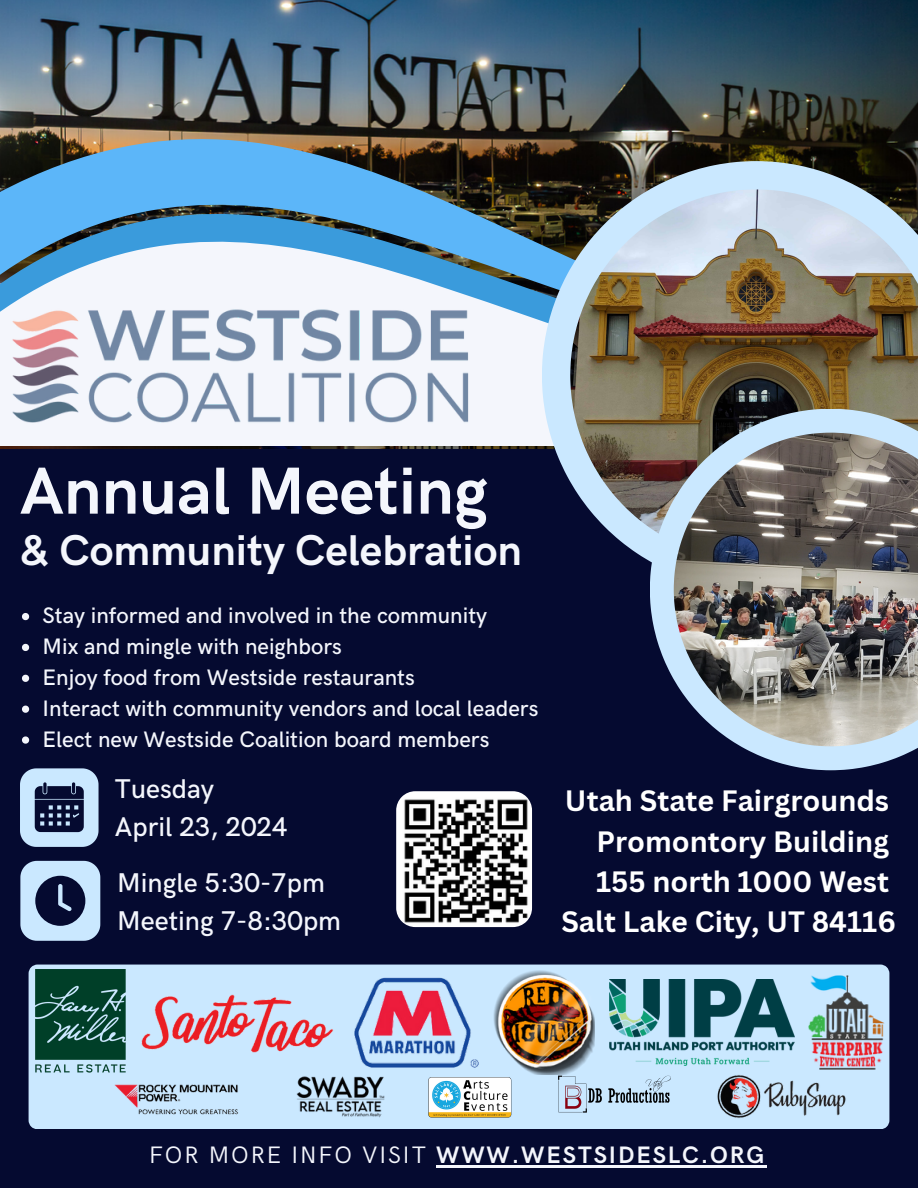
<style>
.page{position:relative;width:918px;height:1188px;background:#050a30}
.page>*{position:absolute;margin:0;border:0;box-sizing:border-box;transform-origin:0 0}
.t1{font:700 66.75px "HK Grotesk";color:#f4f6fc}
.t2{font:700 43.2px "HK Grotesk";color:#f4f6fc}
.t3{font:700 28.65px/40px "Canva Sans";color:#fff;text-align:right}
.t4{font:500 27.15px/37.7px "HK Grotesk";color:#f4f6fc}
.t5{font:700 23.85px "HK Grotesk";letter-spacing:.08em;color:#f4f6fc}
.t6{font:500 22.5px "HK Grotesk";color:#f4f6fc}
.s1{font-weight:400}
</style>
<div class="page">
<svg style="left:0;top:0;width:912px;height:105px;background:#415f74"></svg>
<svg style="left:0;top:105px;width:918px;height:28px;background:#4d4b43"></svg>
<img style="left:0;top:133px;width:918px;height:103px">
<svg style="left:542px;top:161px;width:376px;height:401px;background:#627280"></svg>
<img style="left:570px;top:189px;width:348px;height:372px">
<svg style="left:650px;top:409px;width:268px;height:361px"></svg>
<img style="left:674px;top:433px;width:244px;height:313px">
<img style="left:0;top:236px;width:542px;height:213px">
<svg style="left:20px;top:768px;width:79px;height:79px"></svg>
<svg style="left:20px;top:861px;width:80px;height:80px"></svg>
<div style="left:29px;top:965px;width:860px;height:164px;background:#cae8ff"></div>
<img style="left:428px;top:1075px;width:84px;height:43px">
<img style="left:106px;top:1064px;width:147px;height:64px">
<img style="left:556px;top:1076px;width:117px;height:40px">
<img style="left:396px;top:791px;width:136px;height:136px">
<img style="left:349px;top:973px;width:130px;height:98px">
<img style="left:610px;top:979px;width:184px;height:87px">
<img style="left:809px;top:976px;width:75px;height:93px">
<img style="left:35px;top:970px;width:90px;height:104px">
<img style="left:297px;top:1075px;width:87px;height:43px">
<img style="left:494px;top:970px;width:101px;height:105px">
<img style="left:716px;top:1072px;width:131px;height:48px">
<img style="left:140px;top:986px;width:195px;height:73px">
<svg style="left:22px;top:613px;width:7px;height:7px"></svg>
<svg style="left:22px;top:644px;width:7px;height:7px"></svg>
<svg style="left:22px;top:675px;width:7px;height:7px"></svg>
<svg style="left:22px;top:706px;width:7px;height:7px"></svg>
<svg style="left:22px;top:736px;width:7px;height:8px"></svg>
<hr style="left:436px;top:1165px;width:330px;height:2px;background:#f4f6fc">
<p class="t1" style="left:20px;top:454px;width:469px">Annual Meeting</p>
<p class="t2" style="left:20px;top:526px;width:504px">&amp; Community Celebration</p>
<h3 class="t6" style="left:43px;top:603px;width:446px">Stay informed and involved in the community</h3>
<p class="t6" style="left:43px;top:634px;width:301px">Mix and mingle with neighbors</p>
<p class="t6" style="left:43px;top:665px;width:374px">Enjoy food from Westside restaurants</p>
<p class="t6" style="left:43px;top:696px;width:497px">Interact with community vendors and local leaders</p>
<p class="t6" style="left:43px;top:726px;width:448px">Elect new Westside Coalition board members</p>
<p class="t4" style="left:115px;top:771px;width:174px">Tuesday<br>April 23, 2024</p>
<p class="t4" style="left:117px;top:865px;width:225px">Mingle 5:30-7pm<br>Meeting 7-8:30pm</p>
<p class="t3" style="left:561px;top:780px;width:336px">Utah State Fairgrounds<br>Promontory Building<br>155 north 1000 West<br>Salt Lake City, UT 84116</p>
<p class="t5" style="left:149px;top:1141px;width:617px"><span class="s1">FOR MORE INFO VISIT</span> WWW.WESTSIDESLC.ORG</p>
</div>
